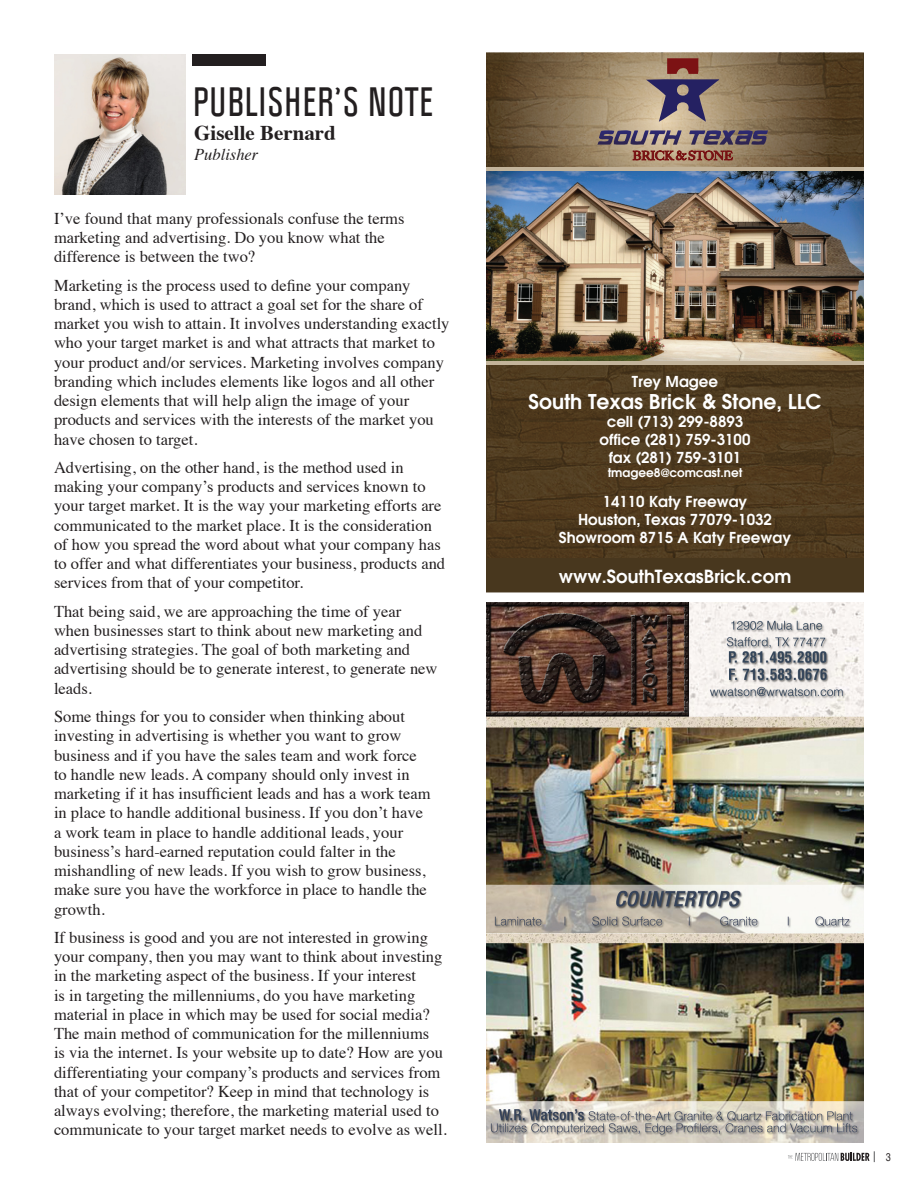
<style>
.page{position:relative;width:918px;height:1188px;background:#fff}
.page>*{position:absolute;margin:0;border:0;box-sizing:border-box;transform-origin:0 0}
.t1{font:700 36px "Politica";letter-spacing:.025em;color:#231f20}
.t2{font:700 21px "Times";color:#231f20}
.t3{font:600 20.25px "Avant Garde";color:#fff}
.t4{font:600 18px "Avant Garde";color:#fff}
.Body_Copy{font:16.5px/19.2px "Times";color:#231f20}
.t5{font:italic 16.5px "Times";color:#231f20}
.t6{font:600 15px/18px "Avant Garde";color:#fff;text-align:center}
.t7{font:600 12px "Avant Garde";color:#fff}
.t8{font:condensed 10.5px "Helvetica";color:#231f20}
</style>
<div class="page">
<div style="left:193px;top:54px;width:73px;height:11px;background:#231f20"></div>
<img style="left:54px;top:54px;width:132px;height:140px">
<img style="left:486px;top:603px;width:378px;height:540px">
<div style="left:486px;top:52px;width:378px;height:540px;background:#48371e"></div>
<img style="left:486px;top:52px;width:377px;height:115px">
<img style="left:488px;top:365px;width:376px;height:192px">
<svg style="left:646px;top:58px;width:74px;height:64px;background:#897270"></svg>
<svg style="left:598px;top:130px;width:170px;height:31px;background:#886e6a"></svg>
<img style="left:486px;top:170px;width:378px;height:191px">
<hr style="left:486px;top:167px;width:378px;height:3px;background:#c3b49b">
<hr style="left:486px;top:361px;width:378px;height:4px;background:#c3b49b">
<svg style="left:788px;top:1151px;width:87px;height:11px"></svg>
<p class="t1" style="left:193px;top:78px;width:242px">PUBLISHER’S NOTE</p>
<p class="t2" style="left:194px;top:113px;width:143px">Giselle Bernard</p>
<p class="t5" style="left:194px;top:140px;width:66px">Publisher</p>
<p class="Body_Copy" style="left:54px;top:207px;width:352px">I’ve found that many professionals confuse the terms marketing and advertising. Do you know what the difference is between the two?</p>
<p class="Body_Copy" style="left:54px;top:274px;width:397px">Marketing is the process used to define your company brand, which is used to attract a goal set for the share of market you wish to attain. It involves understanding exactly who your target market is and what attracts that market to your product and/or services. Marketing involves company branding which includes elements like logos and all other design elements that will help align the image of your products and services with the interests of the market you have chosen to target.</p>
<p class="Body_Copy" style="left:54px;top:456px;width:393px">Advertising, on the other hand, is the method used in making your company’s products and services known to your target market. It is the way your marketing efforts are communicated to the market place. It is the consideration of how you spread the word about what your company has to offer and what differentiates your business, products and services from that of your competitor.</p>
<p class="Body_Copy" style="left:54px;top:600px;width:385px">That being said, we are approaching the time of year when businesses start to think about new marketing and advertising strategies. The goal of both marketing and advertising should be to generate interest, to generate new leads.</p>
<p class="Body_Copy" style="left:54px;top:705px;width:378px">Some things for you to consider when thinking about investing in advertising is whether you want to grow business and if you have the sales team and work force to handle new leads. A company should only invest in marketing if it has insufficient leads and has a work team in place to handle additional business. If you don’t have a work team in place to handle additional leads, your business’s hard-earned reputation could falter in the mishandling of new leads. If you wish to grow business, make sure you have the workforce in place to handle the growth.</p>
<p class="Body_Copy" style="left:54px;top:926px;width:394px">If business is good and you are not interested in growing your company, then you may want to think about investing in the marketing aspect of the business. If your interest<br>is in targeting the millenniums, do you have marketing material in place in which may be used for social media?<br>The main method of communication for the millenniums<br>is via the internet. Is your website up to date? How are you differentiating your company’s products and services from that of your competitor? Keep in mind that technology is always evolving; therefore, the marketing material used to communicate to your target market needs to evolve as well.</p>
<p class="t6" style="left:632px;top:373px;width:88px">Trey Magee</p>
<p class="t3" style="left:529px;top:388px;width:294px">South Texas Brick &amp; Stone, LLC</p>
<p class="t6" style="left:600px;top:412px;width:152px">cell (713) 299-8893 office (281) 759-3100 fax (281) 759-3101</p>
<p class="t7" style="left:608px;top:465px;width:136px">tmagee8@comcast.net</p>
<p class="t6" style="left:559px;top:492px;width:234px">14110 Katy Freeway<br>Houston, Texas 77079-1032<br>Showroom 8715 A Katy Freeway</p>
<p class="t4" style="left:559px;top:565px;width:234px">www.SouthTexasBrick.com</p>
<p class="t8" style="left:886px;top:1150px;width:7px">3</p>
</div>
